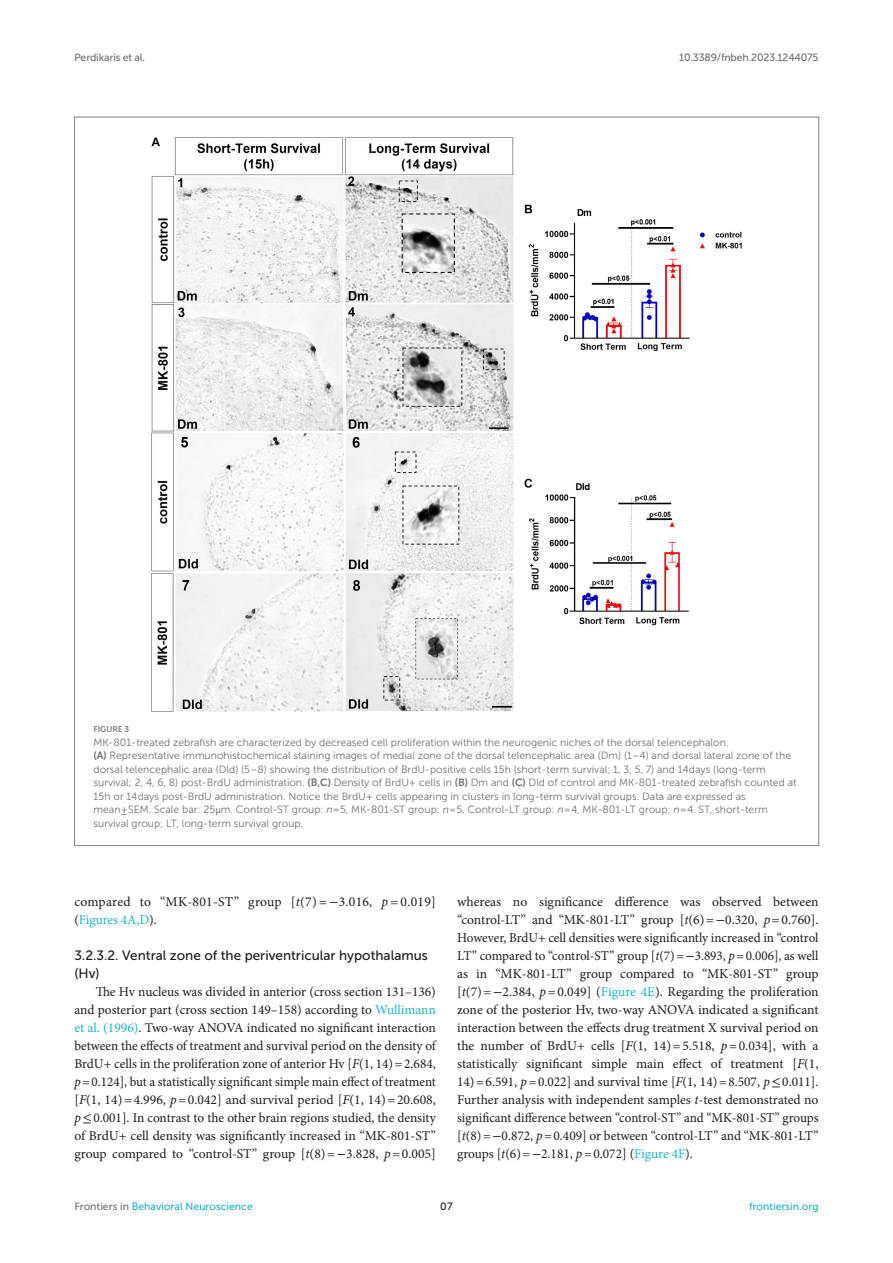
<style>
.page{position:relative;width:893px;height:1263px;background:#fff}
.page>*{position:absolute;margin:0;border:0;box-sizing:border-box;transform-origin:0 0}
.TEXT_FLUSH{font:13.5px/18px "Minion Pro";color:#1b1c1b;text-align:justify}
.HEAD_4{font:13.5px/18px "Museo Sans 500";color:#1b1c1b}
.FIG_LEG{font:10.5px/13.5px "Museo Sans 300";color:#706f70}
.t1{font:10.5px "Museo Sans 500";color:#1db5c3}
.t2{font:10.5px "Museo Sans 500";letter-spacing:-.015em;color:#706f70}
.t3{font:10.5px "Museo Sans 500";color:#1b1c1b}
.FIG_HD{font:8.25px "Museo Sans 700";letter-spacing:-.01em;color:#7e7f7f}
.s1{font-family:"Museo Sans 700"}
.s2{font-family:"STIX General"}
.s3{font-style:italic}
.s4{color:#1db5c3}
.s5{color:#706f70}
</style>
<div class="page">
<img style="left:151px;top:137px;width:591px;height:575px">
<p class="t2" style="left:74px;top:51px;width:72px">Perdikaris et al.</p>
<p class="t2" style="left:679px;top:51px;width:141px">10.3389/fnbeh.2023.1244075</p>
<p class="FIG_HD" style="left:94px;top:725px;width:37px">FIGURE 3</p>
<p class="FIG_LEG" style="left:94px;top:735px;width:705px">MK-801-treated zebrafish are characterized by decreased cell proliferation within the neurogenic niches of the dorsal telencephalon.<br><span class="s1">(A)</span> Representative immunohistochemical staining images of medial zone of the dorsal telencephalic area (Dm) (1–4) and dorsal lateral zone of the dorsal telencephalic area (Dld) (5–8) showing the distribution of BrdU-positive cells 15 h (short-term survival; 1, 3, 5, 7) and 14 days (long-term survival; 2, 4, 6, 8) post-BrdU administration. <span class="s1">(B,C)</span> Density of BrdU+ cells in <span class="s1">(B)</span> Dm and <span class="s1">(C)</span> Dld of control and MK-801-treated zebrafish counted at 15 h or 14 days post-BrdU administration. Notice the BrdU+ cells appearing in clusters in long-term survival groups. Data are expressed as<br>mean ± SEM. Scale bar: 25 <span class="s2">μ</span>m. Control-ST group: <span class="s3">n</span> = 5, MK-801-ST group: <span class="s3">n</span> = 5, Control-LT group: <span class="s3">n</span> = 4, MK-801-LT group: <span class="s3">n</span> = 4. ST, short-term survival group; LT, long-term survival group.</p>
<p class="TEXT_FLUSH" style="left:74px;top:893px;width:363px">compared to “MK-801-ST” group [<span class="s3">t</span>(7) =<span class="s2">−</span>3.016, <span class="s3">p</span> = 0.019] (<span class="s4">Figures 4A,D</span>).</p>
<p class="HEAD_4" style="left:74px;top:946px;width:355px">3.2.3.2. Ventral zone of the periventricular hypothalamus (Hv)</p>
<p class="TEXT_FLUSH" style="left:74px;top:983px;width:363px;text-indent:21px">The Hv nucleus was divided in anterior (cross section 131–136) and posterior part (cross section 149–158) according to <span class="s4">Wullimann et al. (1996)</span>. Two-way ANOVA indicated no significant interaction between the effects of treatment and survival period on the density of BrdU+ cells in the proliferation zone of anterior Hv [<span class="s3">F</span>(1, 14)=2.684, <span class="s3">p</span>=0.124], but a statistically significant simple main effect of treatment [<span class="s3">F</span>(1, 14)=4.996, <span class="s3">p</span>=0.042] and survival period [<span class="s3">F</span>(1, 14)=20.608, <span class="s3">p</span><span class="s2">≤</span>0.001]. In contrast to the other brain regions studied, the density of BrdU+ cell density was significantly increased in “MK-801-ST” group compared to “control-ST” group [<span class="s3">t</span>(8)=<span class="s2">−</span>3.828, <span class="s3">p</span>=0.005]</p>
<p class="TEXT_FLUSH" style="left:457px;top:893px;width:363px">whereas no significance difference was observed between “control-LT” and “MK-801-LT” group [<span class="s3">t</span>(6)=<span class="s2">−</span>0.320, <span class="s3">p</span>=0.760].<br>However, BrdU+ cell densities were significantly increased in “control LT” compared to “control-ST” group [<span class="s3">t</span>(7)=<span class="s2">−</span>3.893, <span class="s3">p</span>=0.006], as well as in “MK-801-LT” group compared to “MK-801-ST” group [<span class="s3">t</span>(7)=<span class="s2">−</span>2.384, <span class="s3">p</span>=0.049] (<span class="s4">Figure 4E</span>). Regarding the proliferation zone of the posterior Hv, two-way ANOVA indicated a significant interaction between the effects drug treatment X survival period on the number of BrdU+ cells [<span class="s3">F</span>(1, 14)=5.518, <span class="s3">p</span>=0.034], with a statistically significant simple main effect of treatment [<span class="s3">F</span>(1, 14)=6.591, <span class="s3">p</span>=0.022] and survival time [<span class="s3">F</span>(1, 14)=8.507, <span class="s3">p</span><span class="s2">≤</span>0.011].<br>Further analysis with independent samples <span class="s3">t</span>-test demonstrated no significant difference between “control-ST” and “MK-801-ST” groups [<span class="s3">t</span>(8)=<span class="s2">−</span>0.872, <span class="s3">p</span>=0.409] or between “control-LT” and “MK-801-LT” groups [<span class="s3">t</span>(6)=<span class="s2">−</span>2.181, <span class="s3">p</span>=0.072] (<span class="s4">Figure 4F</span>).</p>
<p class="t1" style="left:74px;top:1200px;width:180px"><span class="s5">Frontiers in</span> Behavioral Neuroscience</p>
<p class="t3" style="left:440px;top:1200px;width:14px">07</p>
<p class="t1" style="left:749px;top:1200px;width:71px">frontiersin.org</p>
</div>
